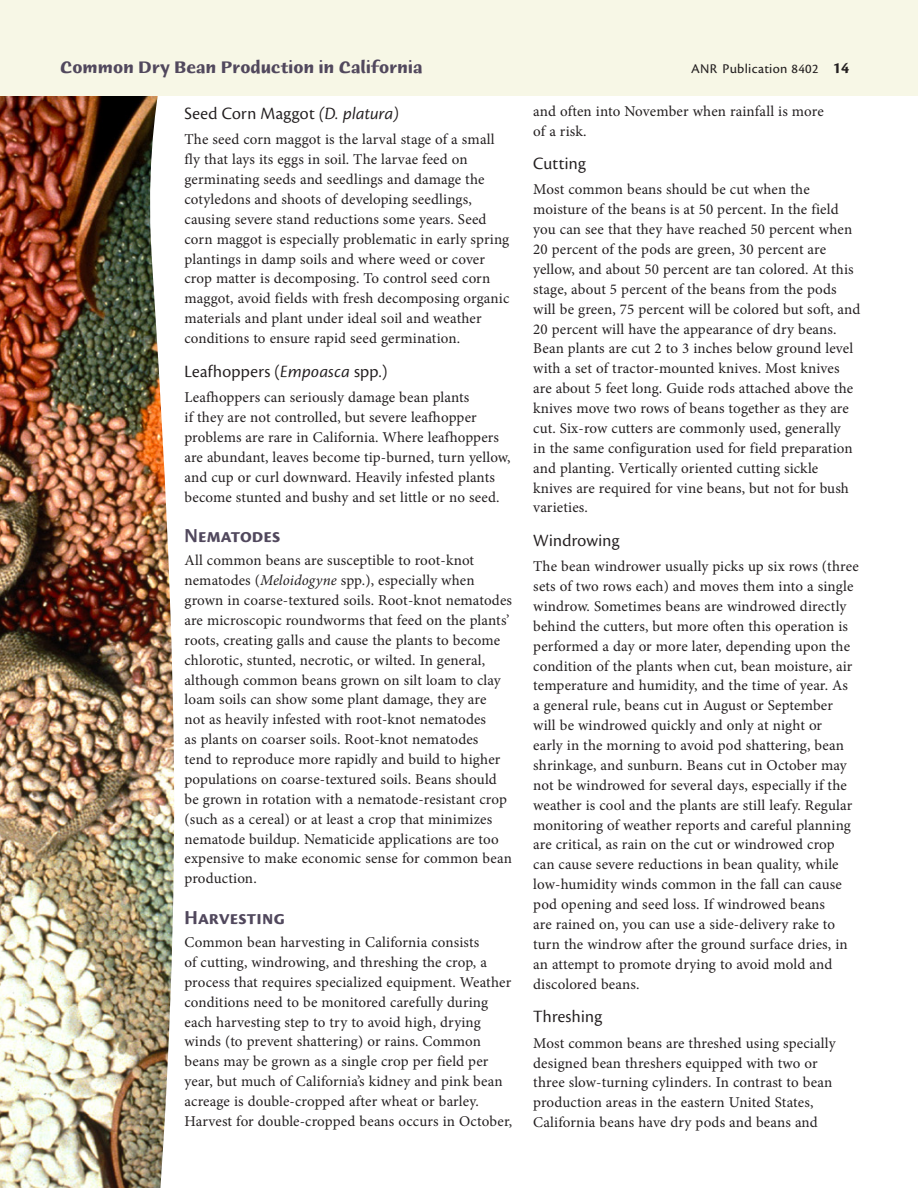
<style>
.page{position:relative;width:918px;height:1188px;background:#fff}
.page>*{position:absolute;margin:0;border:0;box-sizing:border-box;transform-origin:0 0}
.t1{font:20.7px "Cronos Pro Bold Disp";letter-spacing:.005em;color:#51485d}
.t2{font:18px "Cronos Pro Disp";letter-spacing:.02em;color:#231f20}
.t3{font:700 18px "Humana Sans ITC";color:#51485d}
.t4{font:15px/19.8px "Minion Pro";letter-spacing:.01em;color:#231f20}
.t5{font:13.8px "Cronos Pro Capt";letter-spacing:.02em;color:#231f20}
.s1{font-family:"Cronos Pro";font-weight:700;font-size:16.5px}
.s2{font-family:"Cronos Pro Disp It"}
.s3{font-style:italic}
</style>
<div class="page">
<img style="left:0;top:96px;width:175px;height:1092px">
<div style="left:0;top:0;width:918px;height:96px;background:#f7f7e6"></div>
<p class="t3" style="left:60px;top:58px;width:364px">Common Dry Bean Production in California</p>
<p class="t5" style="left:691px;top:61px;width:160px">ANR Publication 8402 <span class="s1">14</span></p>
<p class="t2" style="left:184px;top:103px;width:216px">Seed Corn Maggot <span class="s2">(D. platura)</span></p>
<p class="t4" style="left:184px;top:130px;width:326px">The seed corn maggot is the larval stage of a small fly that lays its eggs in soil. The larvae feed on germinating seeds and seedlings and damage the cotyledons and shoots of developing seedlings, causing severe stand reductions some years. Seed corn maggot is especially problematic in early spring plantings in damp soils and where weed or cover crop matter is decomposing. To control seed corn maggot, avoid fields with fresh decomposing organic materials and plant under ideal soil and weather conditions to ensure rapid seed germination.</p>
<p class="t2" style="left:184px;top:361px;width:204px">Leafhoppers (<span class="s2">Empoasca</span> spp.)</p>
<p class="t4" style="left:184px;top:388px;width:328px">Leafhoppers can seriously damage bean plants<br>if they are not controlled, but severe leafhopper problems are rare in California. Where leafhoppers are abundant, leaves become tip-burned, turn yellow, and cup or curl downward. Heavily infested plants become stunted and bushy and set little or no seed.</p>
<h1 class="t1" style="left:184px;top:524px;width:97px">Nematodes</h1>
<p class="t4" style="left:184px;top:551px;width:329px">All common beans are susceptible to root-knot nematodes (<span class="s3">Meloidogyne</span> spp.), especially when grown in coarse-textured soils. Root-knot nematodes are microscopic roundworms that feed on the plants’ roots, creating galls and cause the plants to become chlorotic, stunted, necrotic, or wilted. In general, although common beans grown on silt loam to clay loam soils can show some plant damage, they are<br>not as heavily infested with root-knot nematodes<br>as plants on coarser soils. Root-knot nematodes<br>tend to reproduce more rapidly and build to higher populations on coarse-textured soils. Beans should be grown in rotation with a nematode-resistant crop (such as a cereal) or at least a crop that minimizes nematode buildup. Nematicide applications are too expensive to make economic sense for common bean production.</p>
<h1 class="t1" style="left:184px;top:906px;width:102px">Harvesting</h1>
<p class="t4" style="left:184px;top:932px;width:329px">Common bean harvesting in California consists<br>of cutting, windrowing, and threshing the crop, a process that requires specialized equipment. Weather conditions need to be monitored carefully during each harvesting step to try to avoid high, drying winds (to prevent shattering) or rains. Common beans may be grown as a single crop per field per year, but much of California’s kidney and pink bean acreage is double-cropped after wheat or barley.<br>Harvest for double-cropped beans occurs in October,</p>
<p class="t4" style="left:533px;top:101px;width:292px">and often into November when rainfall is more of a risk.</p>
<p class="t2" style="left:533px;top:153px;width:54px">Cutting</p>
<p class="t4" style="left:533px;top:180px;width:329px">Most common beans should be cut when the moisture of the beans is at 50 percent. In the field you can see that they have reached 50 percent when 20 percent of the pods are green, 30 percent are yellow, and about 50 percent are tan colored. At this stage, about 5 percent of the beans from the pods will be green, 75 percent will be colored but soft, and 20 percent will have the appearance of dry beans.<br>Bean plants are cut 2 to 3 inches below ground level with a set of tractor-mounted knives. Most knives are about 5 feet long. Guide rods attached above the knives move two rows of beans together as they are cut. Six-row cutters are commonly used, generally<br>in the same configuration used for field preparation and planting. Vertically oriented cutting sickle knives are required for vine beans, but not for bush varieties.</p>
<p class="t2" style="left:533px;top:530px;width:88px">Windrowing</p>
<p class="t4" style="left:533px;top:556px;width:327px">The bean windrower usually picks up six rows (three sets of two rows each) and moves them into a single windrow. Sometimes beans are windrowed directly behind the cutters, but more often this operation is performed a day or more later, depending upon the condition of the plants when cut, bean moisture, air temperature and humidity, and the time of year. As<br>a general rule, beans cut in August or September will be windrowed quickly and only at night or<br>early in the morning to avoid pod shattering, bean shrinkage, and sunburn. Beans cut in October may not be windrowed for several days, especially if the weather is cool and the plants are still leafy. Regular monitoring of weather reports and careful planning are critical, as rain on the cut or windrowed crop can cause severe reductions in bean quality, while low-humidity winds common in the fall can cause pod opening and seed loss. If windrowed beans<br>are rained on, you can use a side-delivery rake to turn the windrow after the ground surface dries, in an attempt to promote drying to avoid mold and discolored beans.</p>
<p class="t2" style="left:533px;top:1007px;width:70px">Threshing</p>
<p class="t4" style="left:533px;top:1033px;width:304px">Most common beans are threshed using specially designed bean threshers equipped with two or three slow-turning cylinders. In contrast to bean production areas in the eastern United States, California beans have dry pods and beans and</p>
</div>
